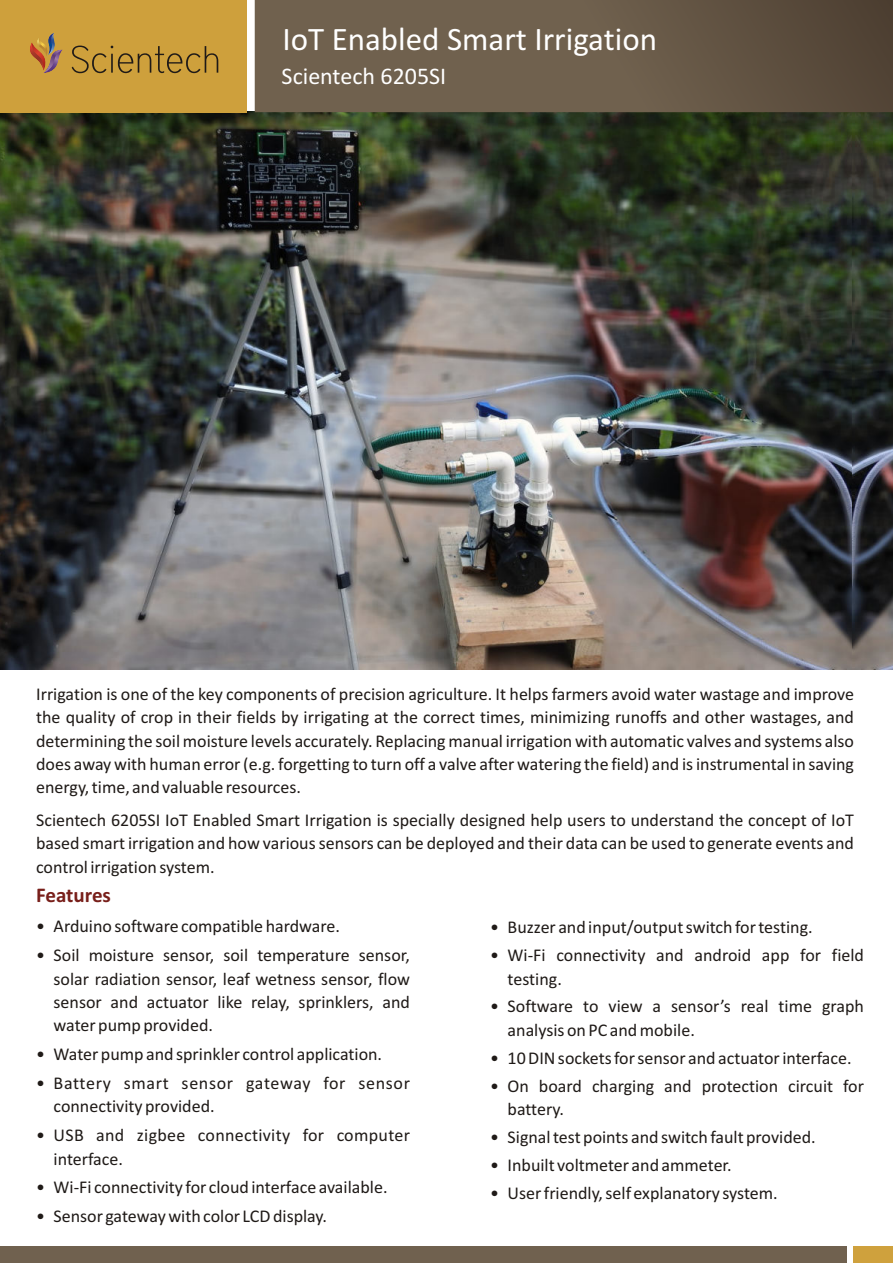
<style>
.page{position:relative;width:893px;height:1263px;background:#fff}
.page>*{position:absolute;margin:0;border:0;box-sizing:border-box;transform-origin:0 0}
.t1{font:33px "Calibri";color:#fff}
.t2{font:24px "Calibri";color:#fff}
.t3{font:700 21px "Calibri";color:#781f1a}
.t4{font:18px/23.4px "Calibri";color:#1f1a17}
.t5{font:18px/23.4px "Calibri";letter-spacing:.025em;color:#1f1a17}
</style>
<div class="page">
<img style="left:0;top:112px;width:853px;height:558px">
<img style="left:853px;top:112px;width:40px;height:558px">
<svg style="left:254px;top:0;width:639px;height:112px;fill:#70614e"></svg>
<div style="left:0;top:0;width:246px;height:112px;background:#cea03c"></div>
<svg style="left:72px;top:46px;width:146px;height:27px"></svg>
<svg style="left:30px;top:33px;width:32px;height:40px"></svg>
<div style="left:0;top:1246px;width:846px;height:17px;background:#70614f"></div>
<div style="left:854px;top:1246px;width:39px;height:17px;background:#cfa13d"></div>
<h1 class="t1" style="left:282px;top:26px;width:376px">IoT Enabled Smart Irrigation</h1>
<h2 class="t2" style="left:282px;top:66px;width:166px">Scientech 6205SI</h2>
<p class="t4" style="left:36px;top:683px;width:819px;text-align:justify">Irrigation is one of the key components of precision agriculture. It helps farmers avoid water wastage and improve the quality of crop in their fields by irrigating at the correct times, minimizing runoffs and other wastages, and determining the soil moisture levels accurately. Replacing manual irrigation with automatic valves and systems also does away with human error (e.g. forgetting to turn off a valve after watering the field) and is instrumental in saving energy, time, and valuable resources.</p>
<p class="t4" style="left:36px;top:809px;width:819px;text-align:justify">Scientech 6205SI IoT Enabled Smart Irrigation is specially designed help users to understand the concept of IoT based smart irrigation and how various sensors can be deployed and their data can be used to generate events and control irrigation system.</p>
<p class="t3" style="left:36px;top:888px;width:76px">Features</p>
<p class="t4" style="left:36px;top:916px;width:305px">• Arduino software compatible hardware.</p>
<p class="t4" style="left:54px;top:944px;width:358px;text-align:justify;text-indent:-17px">• Soil moisture sensor, soil temperature sensor, solar radiation sensor, leaf wetness sensor, flow sensor and actuator like relay, sprinklers, and water pump provided.</p>
<p class="t4" style="left:36px;top:1043px;width:347px">• Water pump and sprinkler control application.</p>
<p class="t5" style="left:54px;top:1072px;width:358px;text-indent:-17px">• Battery smart sensor gateway for sensor connectivity provided.</p>
<p class="t4" style="left:54px;top:1124px;width:358px;text-indent:-17px">• USB and zigbee connectivity for computer interface.</p>
<p class="t4" style="left:36px;top:1177px;width:353px">• Wi-Fi connectivity for cloud interface available.</p>
<p class="t4" style="left:36px;top:1205px;width:292px">• Sensor gateway with color LCD display.</p>
<p class="t4" style="left:490px;top:917px;width:324px">• Buzzer and input/output switch for testing.</p>
<p class="t4" style="left:508px;top:944px;width:358px;text-indent:-17px">• Wi-Fi connectivity and android app for field testing.</p>
<p class="t4" style="left:508px;top:996px;width:358px;text-indent:-17px">• Software to view a sensor’s real time graph analysis on PC and mobile.</p>
<p class="t4" style="left:490px;top:1047px;width:363px">• 10 DIN sockets for sensor and actuator interface.</p>
<p class="t4" style="left:508px;top:1075px;width:358px;text-indent:-17px">• On board charging and protection circuit for battery.</p>
<p class="t4" style="left:490px;top:1126px;width:327px">• Signal test points and switch fault provided.</p>
<p class="t4" style="left:490px;top:1154px;width:243px">• Inbuilt voltmeter and ammeter.</p>
<p class="t4" style="left:490px;top:1182px;width:289px">• User friendly, self explanatory system.</p>
</div>
